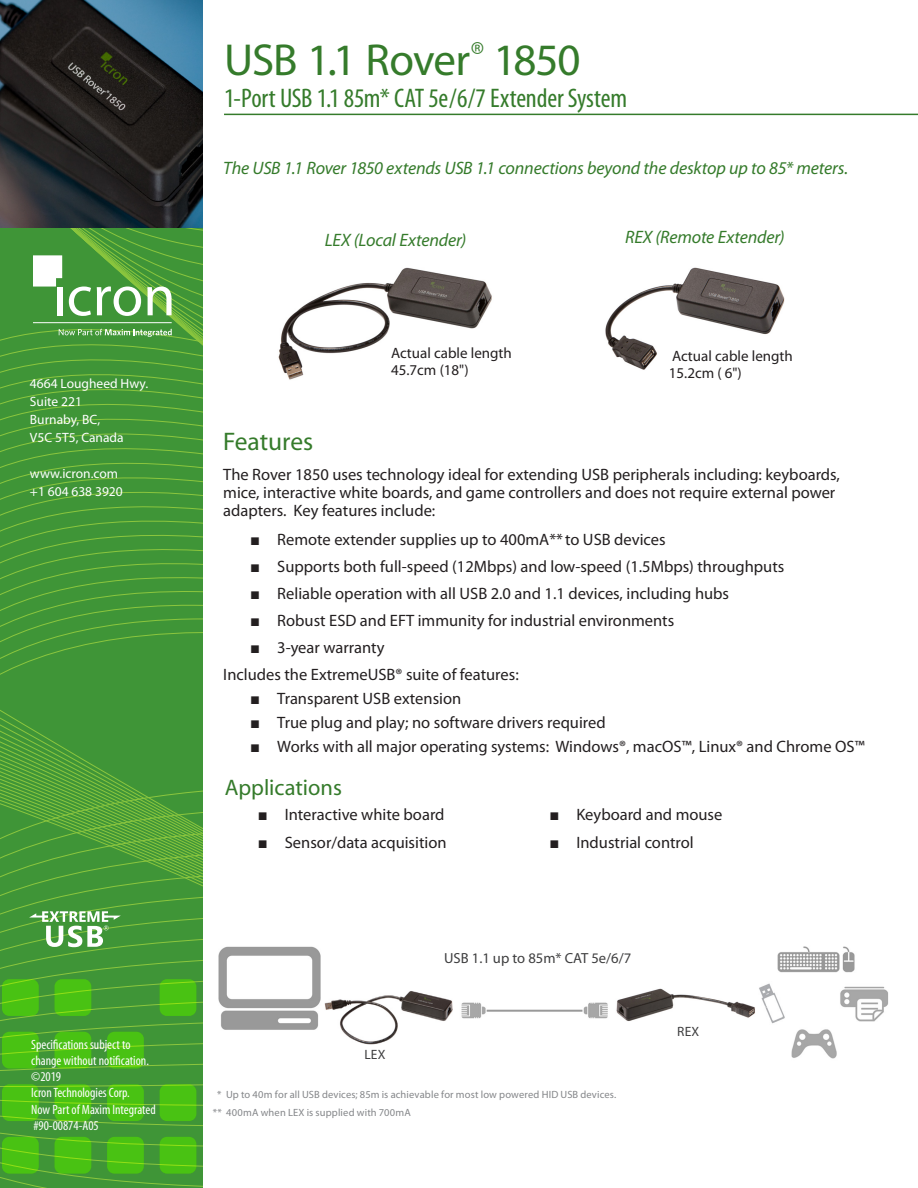
<style>
.page{position:relative;width:918px;height:1188px;background:#fff}
.page>*{position:absolute;margin:0;border:0;box-sizing:border-box;transform-origin:0 0}
.headline{font:45px "Myriad";letter-spacing:-.025em;color:#357b2b}
.sub_headline{font:condensed 27px "Myriad";letter-spacing:-.005em;color:#357b2b}
.headline-2{font:25.5px "Myriad";color:#357b2b}
.t1{font:22.5px "Myriad";color:#357b2b}
.short_paragraph{font:italic 18px "Myriad Pro";letter-spacing:-.01em;color:#357b2b}
.Bodycontent{font:16.5px/18px "Myriad Pro";color:#231f20}
.bullets{font:16.5px "Myriad Pro";color:#231f20}
.Bodycontent-2{font:15px/16.5px "Myriad Pro";color:#231f20}
.t2{font:14.7px "Myriad";color:#3e3e3f}
.t3{font:condensed 13.5px/16.2px "Myriad";color:#fff}
.Bodycontent-3{font:13.5px/18px "Myriad Pro";color:#fff}
.t4{font:13.5px "Myriad";letter-spacing:.015em;color:#3e3e3f}
.Bodycontent-4{font:10.5px/18px "Myriad Pro";letter-spacing:.01em;color:#848689}
.s1{font-family:"Arial"}
</style>
<div class="page">
<svg style="left:0;top:1125px;width:203px;height:63px;background:#429736"></svg>
<svg style="left:0;top:228px;width:203px;height:897px;background:#459937"></svg>
<svg style="left:2px;top:979px;width:37px;height:37px"></svg>
<svg style="left:55px;top:979px;width:36px;height:37px"></svg>
<svg style="left:160px;top:979px;width:36px;height:37px"></svg>
<svg style="left:2px;top:1032px;width:37px;height:37px"></svg>
<svg style="left:55px;top:1032px;width:36px;height:37px"></svg>
<svg style="left:107px;top:1032px;width:37px;height:37px"></svg>
<svg style="left:2px;top:1084px;width:37px;height:37px"></svg>
<svg style="left:55px;top:1084px;width:36px;height:37px"></svg>
<svg style="left:107px;top:1084px;width:37px;height:37px"></svg>
<svg style="left:160px;top:1084px;width:36px;height:37px"></svg>
<svg style="left:2px;top:1137px;width:37px;height:37px"></svg>
<svg style="left:55px;top:1137px;width:36px;height:37px"></svg>
<svg style="left:107px;top:1137px;width:37px;height:37px"></svg>
<svg style="left:160px;top:1137px;width:36px;height:37px"></svg>
<hr style="left:224px;top:114px;width:694px;height:1px;background:#357b2b">
<img style="left:0;top:0;width:203px;height:228px">
<img style="left:218px;top:946px;width:670px;height:113px">
<img style="left:615px;top:989px;width:140px;height:32px">
<img style="left:324px;top:990px;width:130px;height:54px">
<img style="left:278px;top:267px;width:214px;height:113px">
<div style="left:388px;top:336px;width:128px;height:50px;background:#fff"></div>
<img style="left:605px;top:267px;width:180px;height:103px">
<div style="left:669px;top:338px;width:128px;height:51px;background:#fff"></div>
<svg style="left:29px;top:911px;width:92px;height:36px"></svg>
<hr style="left:33px;top:322px;width:139px;height:1px;background:#fff">
<div style="left:57px;top:287px;width:5px;height:28px;background:#fff"></div>
<svg style="left:69px;top:287px;width:22px;height:29px"></svg>
<svg style="left:97px;top:287px;width:44px;height:29px"></svg>
<svg style="left:147px;top:287px;width:25px;height:28px"></svg>
<svg style="left:33px;top:255px;width:29px;height:32px"></svg>
<svg style="left:59px;top:329px;width:113px;height:8px"></svg>
<p class="Bodycontent-3" style="left:30px;top:374px;width:120px">4664 Lougheed Hwy.</p>
<p class="Bodycontent-3" style="left:30px;top:392px;width:54px">Suite 221</p>
<p class="Bodycontent-3" style="left:30px;top:410px;width:72px">Burnaby, BC,</p>
<p class="Bodycontent-3" style="left:30px;top:428px;width:95px">V5C 5T5, Canada</p>
<p class="Bodycontent-3" style="left:30px;top:464px;width:94px">www.icron.com +1 604 638 3920</p>
<p class="t3" style="left:31px;top:1037px;width:119px">Specifications subject to change without notification.</p>
<p class="t3" style="left:31px;top:1069px;width:100px">©2019<br>Icron Technologies Corp.</p>
<p class="t3" style="left:31px;top:1102px;width:126px">Now Part of Maxim Integrated</p>
<p class="t3" style="left:33px;top:1118px;width:67px">#90-00874-A05</p>
<p class="headline" style="left:224px;top:38px;width:358px">USB 1.1 Rover<sup>®</sup> 1850</p>
<p class="sub_headline" style="left:224px;top:85px;width:405px">1-Port USB 1.1 85m* CAT 5e/6/7 Extender System</p>
<p class="short_paragraph" style="left:223px;top:156px;width:627px">The USB 1.1 Rover 1850 extends USB 1.1 connections beyond the desktop up to 85* meters.</p>
<p class="short_paragraph" style="left:325px;top:229px;width:143px">LEX (Local Extender)</p>
<p class="Bodycontent-2" style="left:391px;top:345px;width:122px">Actual cable length<br>45.7cm (18")</p>
<p class="short_paragraph" style="left:625px;top:226px;width:161px">REX (Remote Extender)</p>
<p class="Bodycontent-2" style="left:669px;top:348px;width:126px">Actual cable length<br>15.2cm ( 6")</p>
<p class="headline-2" style="left:223px;top:429px;width:92px">Features</p>
<p class="Bodycontent" style="left:223px;top:465px;width:618px">The Rover 1850 uses technology ideal for extending USB peripherals including: keyboards, mice, interactive white boards, and game controllers and does not require external power adapters. Key features include:</p>
<p class="Bodycontent" style="left:250px;top:530px;width:417px"><span class="s1">■</span> Remote extender supplies up to 400mA** to USB devices</p>
<p class="Bodycontent" style="left:250px;top:557px;width:536px"><span class="s1">■</span> Supports both full-speed (12Mbps) and low-speed (1.5Mbps) throughputs</p>
<p class="Bodycontent" style="left:250px;top:584px;width:480px"><span class="s1">■</span> Reliable operation with all USB 2.0 and 1.1 devices, including hubs</p>
<p class="Bodycontent" style="left:250px;top:611px;width:426px"><span class="s1">■</span> Robust ESD and EFT immunity for industrial environments</p>
<p class="Bodycontent" style="left:250px;top:638px;width:136px"><span class="s1">■</span> 3-year warranty</p>
<p class="bullets" style="left:223px;top:664px;width:297px">Includes the ExtremeUSB® suite of features:</p>
<p class="Bodycontent" style="left:250px;top:689px;width:213px"><span class="s1">■</span> Transparent USB extension</p>
<p class="Bodycontent" style="left:250px;top:713px;width:357px"><span class="s1">■</span> True plug and play; no software drivers required</p>
<p class="Bodycontent" style="left:250px;top:737px;width:616px"><span class="s1">■</span> Works with all major operating systems: Windows®, macOS™, Linux® and Chrome OS™</p>
<p class="t1" style="left:225px;top:777px;width:119px">Applications</p>
<p class="Bodycontent" style="left:258px;top:805px;width:188px"><span class="s1">■</span> Interactive white board</p>
<p class="Bodycontent" style="left:549px;top:805px;width:175px"><span class="s1">■</span> Keyboard and mouse</p>
<p class="Bodycontent" style="left:258px;top:834px;width:190px"><span class="s1">■</span> Sensor/data acquisition</p>
<p class="Bodycontent" style="left:549px;top:834px;width:146px"><span class="s1">■</span> Industrial control</p>
<p class="t4" style="left:364px;top:1048px;width:22px">LEX</p>
<p class="t2" style="left:444px;top:950px;width:189px">USB 1.1 up to 85m* CAT 5e/6/7</p>
<p class="Bodycontent-4" style="left:213px;top:1085px;width:405px;text-indent:4px">* Up to 40m for all USB devices; 85m is achievable for most low powered HID USB devices. ** 400mA when LEX is supplied with 700mA</p>
<p class="t4" style="left:677px;top:1025px;width:24px">REX</p>
</div>
